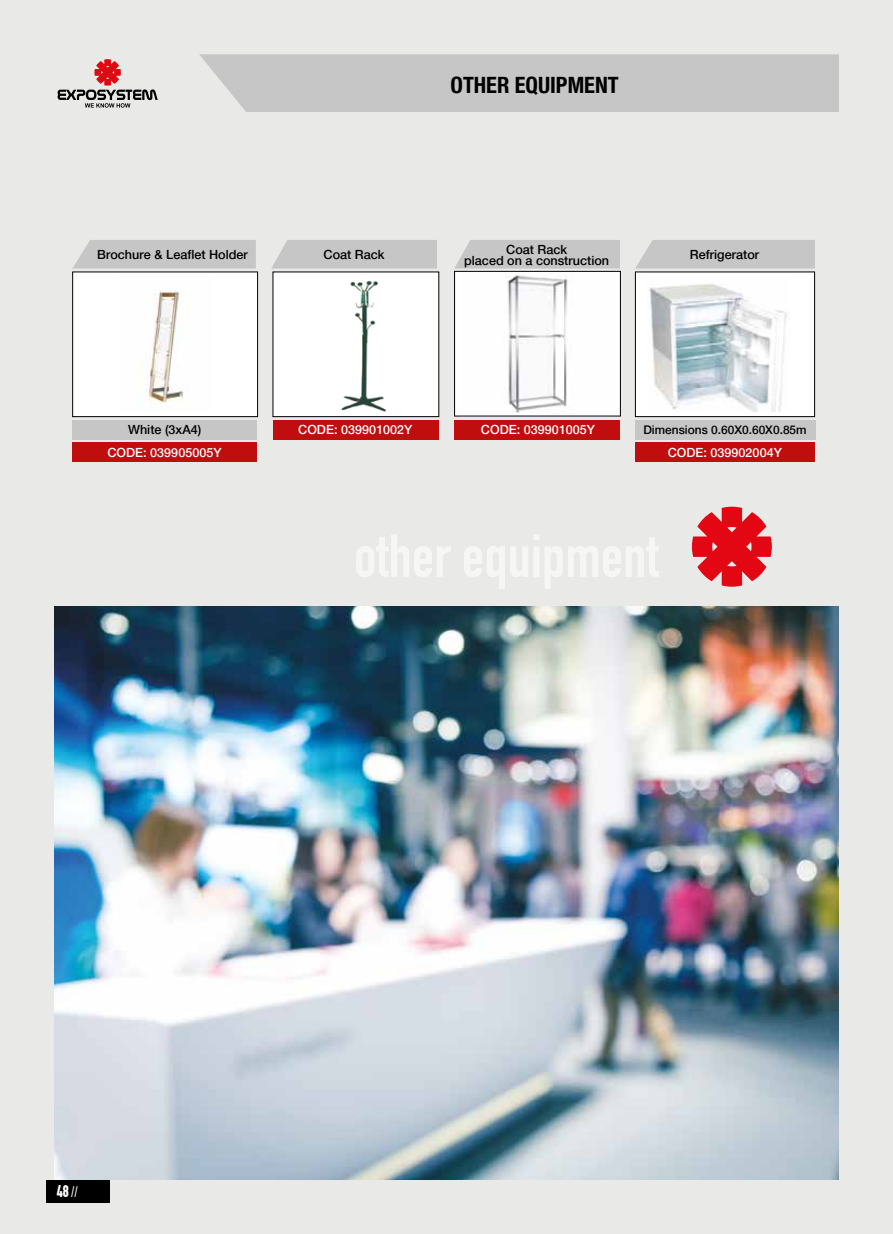
<style>
.page{position:relative;width:893px;height:1234px;background:#fff}
.page>*{position:absolute;margin:0;border:0;box-sizing:border-box;transform-origin:0 0}
.t1{font:700 24px "CF Helvetica Cond";color:#000}
.t2{font:700 condensed 16.5px "CF Din";color:#fff}
.t3{font:500 13.5px/10.5px "CF Helvetica";color:#000;text-align:center}
.t4{font:500 13.5px "CF Helvetica";color:#fff}
.t5{font:500 12.75px "CF Helvetica";color:#000}
.s1{font-weight:400;font-size:15px}
</style>
<div class="page">
<div style="left:0;top:0;width:893px;height:1233px;background:#e9eae8"></div>
<div style="left:46px;top:1179px;width:64px;height:22px;background:#000"></div>
<div style="left:199px;top:54px;width:640px;height:58px;background:#c6c6c6"></div>
<svg style="left:58px;top:59px;width:100px;height:49px"></svg>
<img style="left:54px;top:606px;width:785px;height:573px">
<svg style="left:692px;top:506px;width:80px;height:80px"></svg>
<div style="left:73px;top:240px;width:183px;height:28px;background:#c6c6c6"></div>
<div style="left:272px;top:240px;width:165px;height:28px;background:#c6c6c6"></div>
<div style="left:72px;top:271px;width:186px;height:146px;background:#fff;border:1px solid #000"></div>
<div style="left:72px;top:420px;width:185px;height:19px;background:#c6c6c6"></div>
<div style="left:72px;top:442px;width:185px;height:20px;background:#c00d0e"></div>
<div style="left:273px;top:271px;width:166px;height:146px;background:#fff"></div>
<div style="left:273px;top:420px;width:165px;height:19px;background:#c00d0e"></div>
<div style="left:455px;top:271px;width:165px;height:145px;background:#fff"></div>
<img style="left:507px;top:275px;width:61px;height:138px">
<div style="left:454px;top:271px;width:167px;height:145px;border:1px solid #000"></div>
<div style="left:455px;top:240px;width:165px;height:28px;background:#c6c6c6"></div>
<div style="left:454px;top:420px;width:166px;height:19px;background:#c00d0e"></div>
<img style="left:146px;top:289px;width:42px;height:115px">
<img style="left:341px;top:280px;width:45px;height:132px">
<div style="left:635px;top:271px;width:180px;height:146px;background:#fff;border:1px solid #000"></div>
<div style="left:636px;top:240px;width:179px;height:28px;background:#c6c6c6"></div>
<div style="left:635px;top:420px;width:180px;height:19px;background:#c6c6c6"></div>
<div style="left:635px;top:442px;width:180px;height:20px;background:#c00d0e"></div>
<img style="left:649px;top:283px;width:138px;height:128px">
<p class="t3" style="left:97px;top:249px;width:152px">Brochure &amp; Leaflet Holder</p>
<p class="t3" style="left:324px;top:249px;width:63px">Coat Rack</p>
<h1 class="t1" style="left:450px;top:72px;width:170px">OTHER EQUIPMENT</h1>
<p class="t3" style="left:464px;top:244px;width:146px">Coat Rack<br>placed on a construction</p>
<p class="t3" style="left:690px;top:249px;width:71px">Refrigerator</p>
<p class="t3" style="left:128px;top:424px;width:75px">White (3xA4)</p>
<p class="t4" style="left:107px;top:445px;width:116px">CODE: 039905005Y</p>
<p class="t4" style="left:298px;top:422px;width:116px">CODE: 039901002Y</p>
<p class="t4" style="left:481px;top:422px;width:116px">CODE: 039901005Y</p>
<p class="t5" style="left:643px;top:422px;width:165px">Dimensions 0.60Χ0.60Χ0.85m</p>
<p class="t4" style="left:668px;top:445px;width:116px">CODE: 039902004Y</p>
<p class="t2" style="left:57px;top:1182px;width:23px">48 <span class="s1">//</span></p>
</div>
